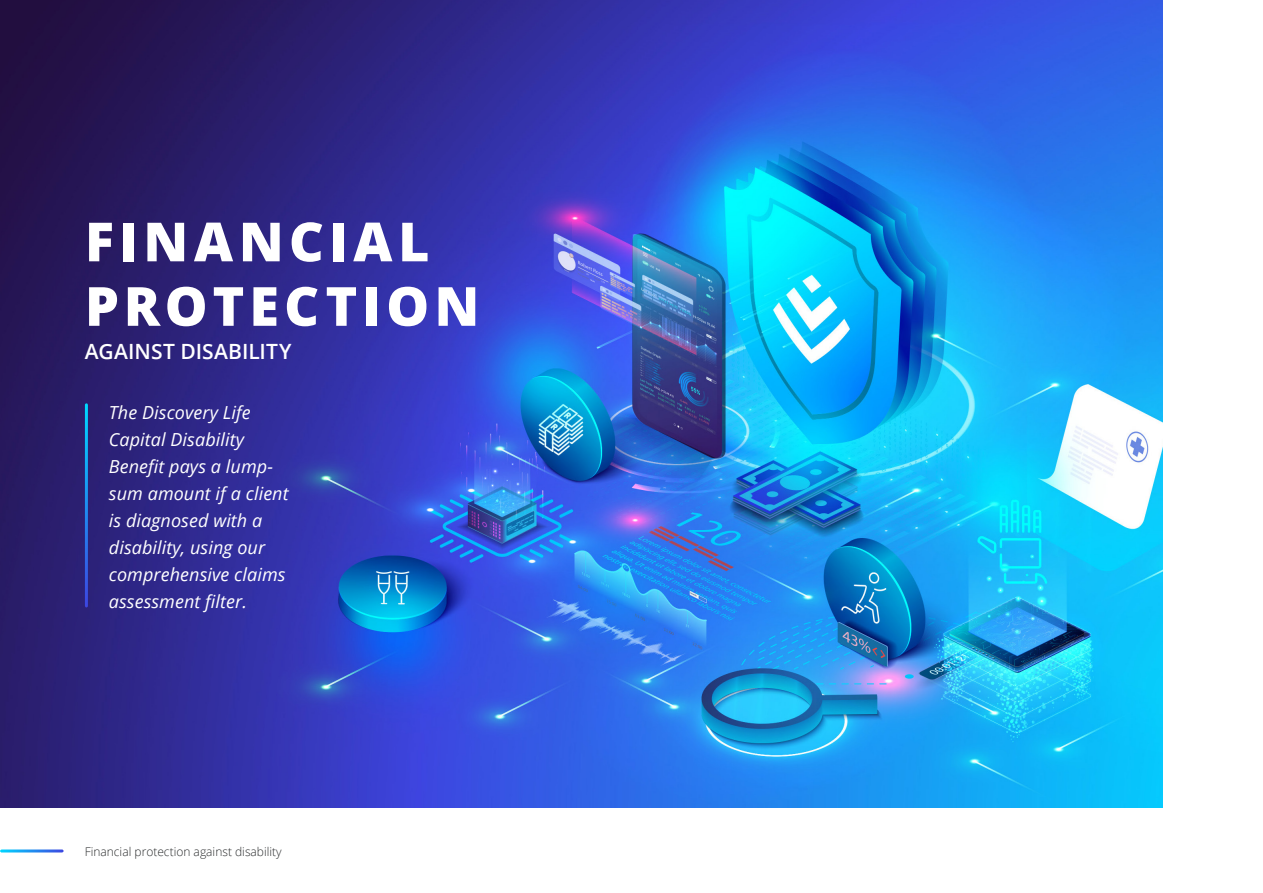
<style>
.page{position:relative;width:1263px;height:893px;background:#fff}
.page>*{position:absolute;margin:0;border:0;box-sizing:border-box;transform-origin:0 0}
.t1{font:800 54px/64.5px "Open Sans";letter-spacing:.095em;color:#fff}
.t2{font:600 21px "Open Sans";letter-spacing:.005em;color:#fff}
.t3{font:italic 18px/27px "Open Sans";letter-spacing:.005em;color:#fff}
.t4{font:300 12px "Open Sans";color:#292b2c}
</style>
<div class="page">
<img style="left:0;top:0;width:1163px;height:808px">
<hr style="left:85px;top:405px;width:3px;height:201px;background:#fff">
<h1 class="t1" style="left:85px;top:207px;width:396px">FINANCIAL<br>PROTECTION</h1>
<p class="t2" style="left:85px;top:337px;width:208px">AGAINST DISABILITY</p>
<p class="t3" style="left:109px;top:398px;width:181px">The Discovery Life<br>Capital Disability<br>Benefit pays a lump&shy;sum amount if a client is diagnosed with a disability, using our comprehensive claims assessment filter.</p>
<p class="t4" style="left:85px;top:843px;width:199px">Financial protection against disability</p>
</div>
